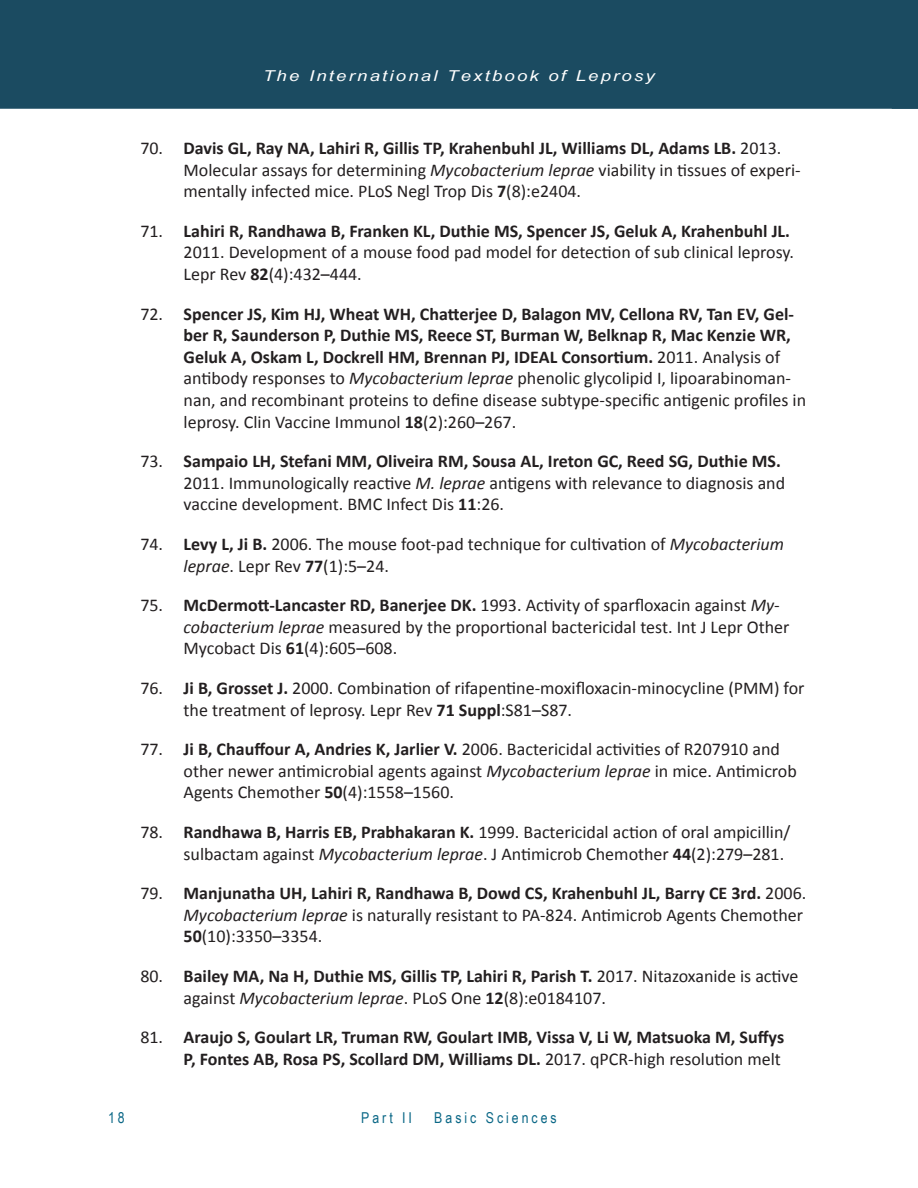
<style>
.page{position:relative;width:918px;height:1188px;background:#fff}
.page>*{position:absolute;margin:0;border:0;box-sizing:border-box;transform-origin:0 0}
.Bibliography{font:18px/21.6px "Calibri";color:#231f20}
.Bibliography-2{font:700 18px/21.6px "Calibri";color:#231f20;text-align:right}
.t1{font:italic 15px "Arial Narrow";letter-spacing:.1em;color:#fff;scale:1.5 1}
.t2{font:15px "Arial Narrow";letter-spacing:.2em;color:#0a6786}
.s1{font-weight:700}
.s2{font-style:italic}
.s3{font-weight:400}
</style>
<div class="page">
<div style="left:0;top:0;width:892px;height:109px;background:#1b4b61"></div>
<div style="left:892px;top:0;width:26px;height:109px;background:#1b4b61"></div>
<p class="t1" style="left:263px;top:65px;width:263px">The International Textbook of Leprosy</p>
<p class="Bibliography" style="left:184px;top:136px;width:619px;text-indent:-43px">70. <span class="s1">Davis GL, Ray NA, Lahiri R, Gillis TP, Krahenbuhl JL, Williams DL, Adams LB.</span> 2013.<br>Molecular assays for determining <span class="s2">Mycobacterium leprae</span> viability in tissues of experi&shy;mentally infected mice. PLoS Negl Trop Dis <span class="s1">7</span>(8):e2404.</p>
<p class="Bibliography" style="left:184px;top:219px;width:612px;text-indent:-43px">71. <span class="s1">Lahiri R, Randhawa B, Franken KL, Duthie MS, Spencer JS, Geluk A, Krahenbuhl JL.<br></span>2011. Development of a mouse food pad model for detection of sub clinical leprosy.<br>Lepr Rev <span class="s1">82</span>(4):432–444.</p>
<p class="Bibliography" style="left:184px;top:302px;width:624px;text-indent:-43px">72. <span class="s1">Spencer JS, Kim HJ, Wheat WH, Chatterjee D, Balagon MV, Cellona RV, Tan EV, Gel&shy;ber R, Saunderson P, Duthie MS, Reece ST, Burman W, Belknap R, Mac Kenzie WR, Geluk A, Oskam L, Dockrell HM, Brennan PJ, IDEAL Consortium.</span> 2011. Analysis of antibody responses to <span class="s2">Mycobacterium leprae</span> phenolic glycolipid I, lipoarabinoman&shy;nan, and recombinant proteins to define disease subtype-specific antigenic profiles in leprosy. Clin Vaccine Immunol <span class="s1">18</span>(2):260–267.</p>
<p class="Bibliography" style="left:184px;top:449px;width:603px;text-indent:-43px">73. <span class="s1">Sampaio LH, Stefani MM, Oliveira RM, Sousa AL, Ireton GC, Reed SG, Duthie MS.<br></span>2011. Immunologically reactive <span class="s2">M. leprae</span> antigens with relevance to diagnosis and vaccine development. BMC Infect Dis <span class="s1">11</span>:26.</p>
<p class="Bibliography" style="left:184px;top:532px;width:602px;text-indent:-43px">74. <span class="s1">Levy L, Ji B.</span> 2006. The mouse foot-pad technique for cultivation of <span class="s2">Mycobacterium leprae</span>. Lepr Rev <span class="s1">77</span>(1):5–24.</p>
<p class="Bibliography" style="left:184px;top:593px;width:607px;text-indent:-43px">75. <span class="s1">McDermott-Lancaster RD, Banerjee DK.</span> 1993. Activity of sparfloxacin against <span class="s2">My&shy;cobacterium leprae</span> measured by the proportional bactericidal test. Int J Lepr Other<br>Mycobact Dis <span class="s1">61</span>(4):605–608.</p>
<p class="Bibliography" style="left:184px;top:676px;width:622px;text-indent:-43px">76. <span class="s1">Ji B, Grosset J.</span> 2000. Combination of rifapentine-moxifloxacin-minocycline (PMM) for the treatment of leprosy. Lepr Rev <span class="s1">71 Suppl</span>:S81–S87.</p>
<p class="Bibliography" style="left:184px;top:738px;width:615px;text-indent:-43px">77. <span class="s1">Ji B, Chauffour A, Andries K, Jarlier V.</span> 2006. Bactericidal activities of R207910 and other newer antimicrobial agents against <span class="s2">Mycobacterium leprae</span> in mice. Antimicrob<br>Agents Chemother <span class="s1">50</span>(4):1558–1560.</p>
<p class="Bibliography" style="left:184px;top:820px;width:608px;text-indent:-43px">78. <span class="s1">Randhawa B, Harris EB, Prabhakaran K.</span> 1999. Bactericidal action of oral ampicillin/ sulbactam against <span class="s2">Mycobacterium leprae</span>. J Antimicrob Chemother <span class="s1">44</span>(2):279–281.</p>
<p class="Bibliography" style="left:184px;top:882px;width:624px;text-indent:-43px">79. <span class="s1">Manjunatha UH, Lahiri R, Randhawa B, Dowd CS, Krahenbuhl JL, Barry CE 3rd.</span> 2006.<br><span class="s2">Mycobacterium leprae</span> is naturally resistant to PA-824. Antimicrob Agents Chemother<br><span class="s1">50</span>(10):3350–3354.</p>
<p class="Bibliography" style="left:184px;top:964px;width:616px;text-indent:-43px">80. <span class="s1">Bailey MA, Na H, Duthie MS, Gillis TP, Lahiri R, Parish T.</span> 2017. Nitazoxanide is active against <span class="s2">Mycobacterium leprae</span>. PLoS One <span class="s1">12</span>(8):e0184107.</p>
<p class="Bibliography-2" style="left:140px;top:1026px;width:645px"><span class="s3">81.</span> Araujo S, Goulart LR, Truman RW, Goulart IMB, Vissa V, Li W, Matsuoka M, Suffys<br>P, Fontes AB, Rosa PS, Scollard DM, Williams DL. <span class="s3">2017. qPCR-high resolution melt</span></p>
<p class="t2" style="left:108px;top:1107px;width:18px">18</p>
<p class="t2" style="left:361px;top:1107px;width:52px">Part II</p>
<p class="t2" style="left:434px;top:1107px;width:124px">Basic Sciences</p>
</div>
